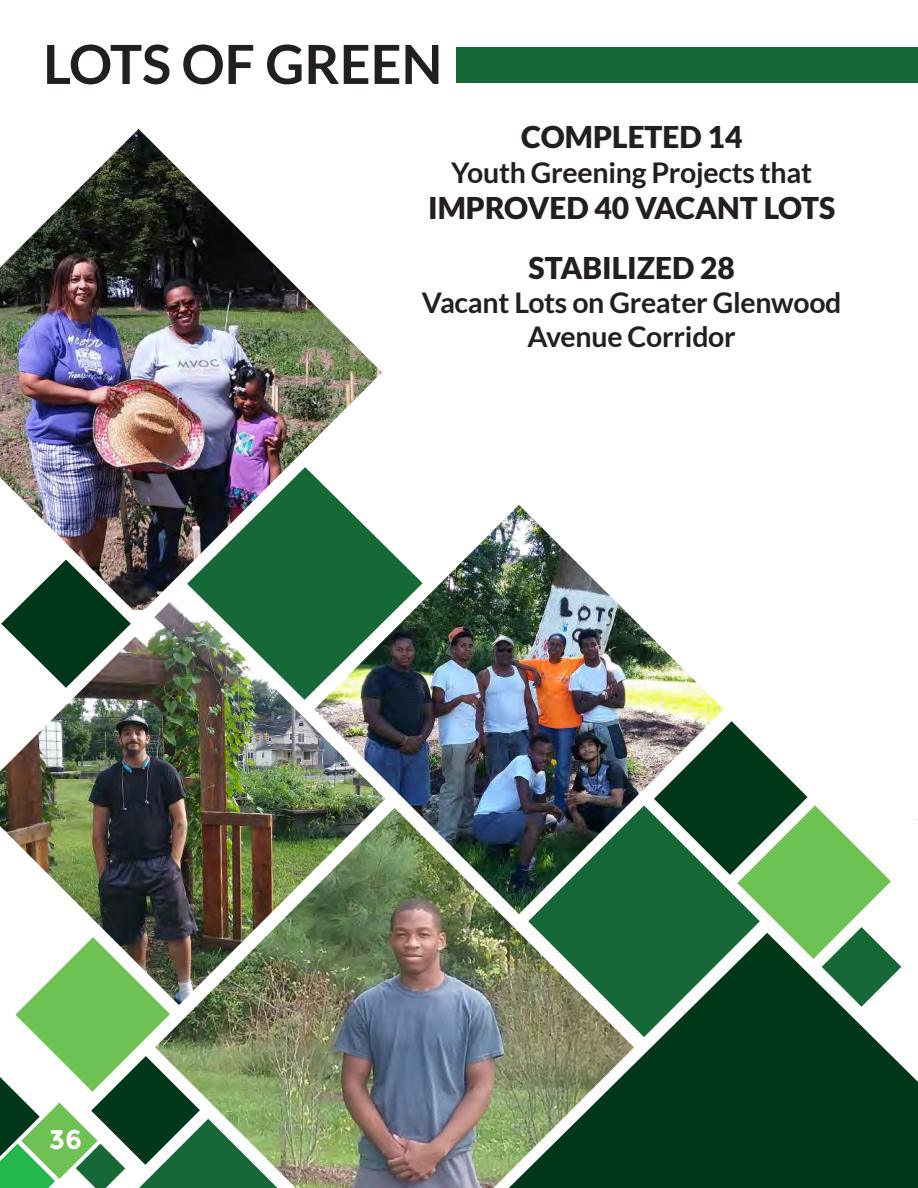
<style>
.page{position:relative;width:918px;height:1188px;background:#fff}
.page>*{position:absolute;margin:0;border:0;box-sizing:border-box;transform-origin:0 0}
.t1{font:700 54px "Lato";color:#241f1f}
.Paragraph_Style_4{font:900 30px "Lato";color:#241f1f}
.Paragraph_Style_4-2{font:700 28.5px/34.2px "Lato";letter-spacing:-.01em;color:#241f1f;text-align:center}
.Job_Headings{font:700 27px "Montserrat";color:#fff}
</style>
<div class="page">
<svg style="left:634px;top:966px;width:284px;height:222px;background:#15472b"></svg>
<img style="left:0;top:129px;width:382px;height:464px">
<svg style="left:1px;top:560px;width:130px;height:33px"></svg>
<img style="left:0;top:593px;width:314px;height:344px">
<img style="left:187px;top:467px;width:195px;height:233px">
<img style="left:314px;top:505px;width:410px;height:303px">
<div style="left:456px;top:48px;width:462px;height:35px;background:#166837"></div>
<img style="left:155px;top:808px;width:479px;height:380px">
<svg style="left:0;top:937px;width:277px;height:251px"></svg>
<svg style="left:528px;top:805px;width:232px;height:232px;background:#467454"></svg>
<svg style="left:654px;top:721px;width:247px;height:286px"></svg>
<p class="t1" style="left:43px;top:33px;width:401px">LOTS OF GREEN</p>
<p class="Job_Headings" style="left:49px;top:1124px;width:34px">36</p>
<p class="Paragraph_Style_4" style="left:521px;top:120px;width:223px">COMPLETED 14</p>
<p class="Paragraph_Style_4-2" style="left:451px;top:155px;width:363px">Youth Greening Projects that</p>
<p class="Paragraph_Style_4" style="left:428px;top:190px;width:409px">IMPROVED 40 VACANT LOTS</p>
<p class="Paragraph_Style_4" style="left:529px;top:250px;width:208px">STABILIZED 28</p>
<p class="Paragraph_Style_4-2" style="left:422px;top:285px;width:421px">Vacant Lots on Greater Glenwood<br>Avenue Corridor</p>
</div>
